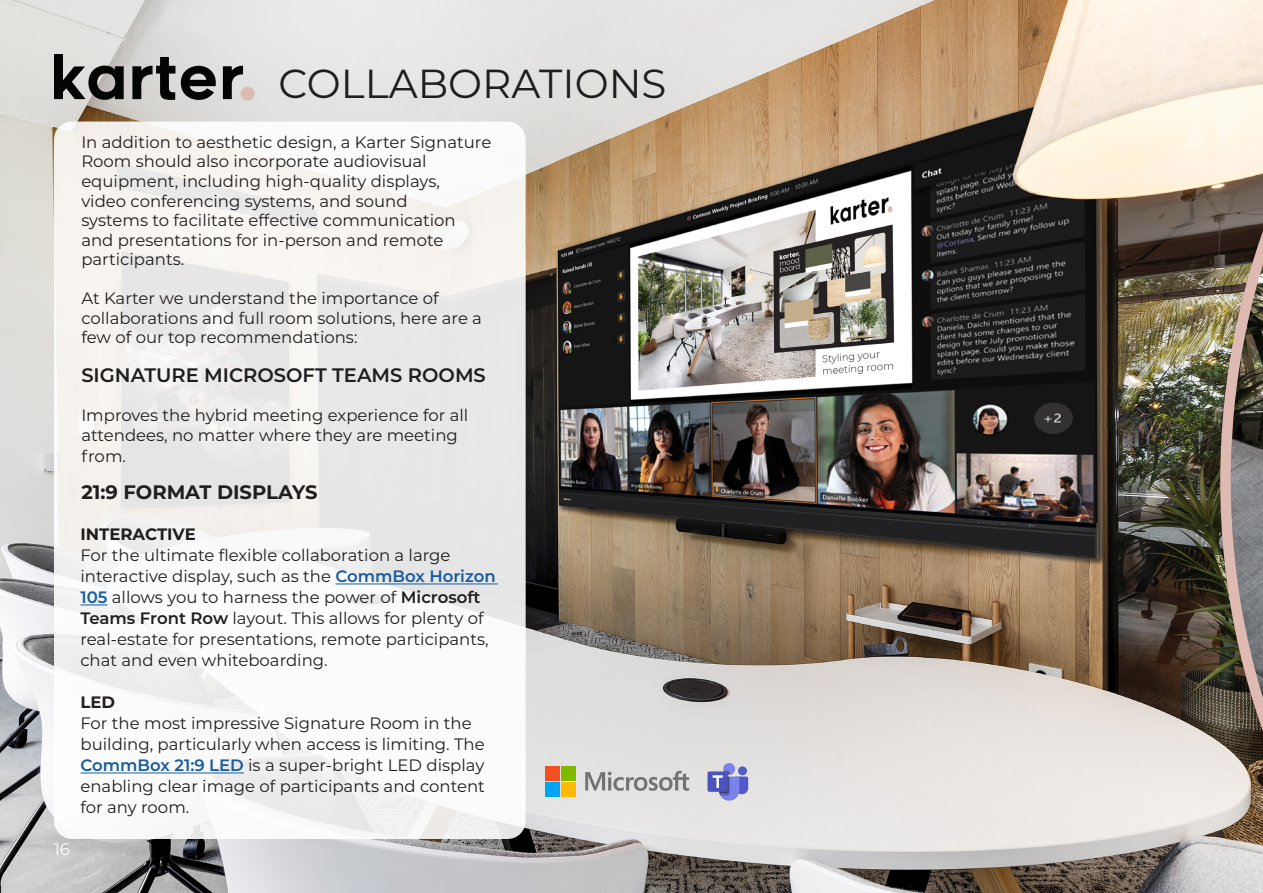
<style>
.page{position:relative;width:1263px;height:893px;background:#fff}
.page>*{position:absolute;margin:0;border:0;box-sizing:border-box;transform-origin:0 0}
.t1{font:40.5px "Montserrat";color:#201d1e}
.Normal_Para{font:600 19.5px "Montserrat";color:#201d1e}
.t2{font:700 19.5px "Montserrat";color:#201d1e}
.Normal_Para-2{font:16.5px/21px "Montserrat";color:#201d1e}
.Normal_Para-3{font:700 16.5px "Montserrat";color:#231f20}
.Normal_Para-4{font:16.5px "Montserrat";color:#fff}
.s1{font-weight:700}
.s2{font-weight:600;color:#175d9e}
.s3{font-weight:600}
</style>
<div class="page">
<img style="left:0;top:0;width:1220px;height:893px">
<svg style="left:54px;top:54px;width:70px;height:46px;background:#70706e"></svg>
<svg style="left:132px;top:57px;width:43px;height:43px;background:#71716f"></svg>
<svg style="left:181px;top:66px;width:35px;height:34px"></svg>
<svg style="left:223px;top:66px;width:20px;height:33px"></svg>
<div style="left:241px;top:87px;width:14px;height:14px;background:#dbbbb3;border-radius:50%"></div>
<svg style="left:54px;top:122px;width:472px;height:717px"></svg>
<hr style="left:335px;top:583px;width:163px;height:1px;background:#175d9e">
<svg style="left:80px;top:604px;width:28px;height:1px"></svg>
<hr style="left:80px;top:772px;width:164px;height:1px;background:#175d9e">
<img style="left:1220px;top:0;width:43px;height:893px">
<div style="left:723px;top:763px;width:12px;height:12px;background:#7b83eb;border-radius:50%"></div>
<div style="left:738px;top:766px;width:9px;height:9px;background:#5059c9;border-radius:50%"></div>
<div style="left:707px;top:771px;width:21px;height:21px;background:#4b53bc;border-radius:2px"></div>
<svg style="left:713px;top:770px;width:35px;height:31px"></svg>
<svg style="left:585px;top:771px;width:104px;height:20px;background:#b7b6b6"></svg>
<div style="left:545px;top:766px;width:15px;height:14px;background:#f25022"></div>
<div style="left:561px;top:766px;width:15px;height:14px;background:#7fba00"></div>
<div style="left:545px;top:782px;width:15px;height:15px;background:#00a4ef"></div>
<div style="left:561px;top:782px;width:15px;height:15px;background:#ffb900"></div>
<p class="t1" style="left:278px;top:56px;width:390px">COLLABORATIONS</p>
<p class="Normal_Para-2" style="left:81px;top:132px;width:411px;line-height:19.5px">In addition to aesthetic design, a Karter Signature Room should also incorporate audiovisual equipment, including high-quality displays,<br>video conferencing systems, and sound<br>systems to facilitate effective communication and presentations for in-person and remote participants.</p>
<p class="Normal_Para-2" style="left:81px;top:288px;width:402px;line-height:19.5px">At Karter we understand the importance of collaborations and full room solutions, here are a few of our top recommendations:</p>
<p class="Normal_Para" style="left:81px;top:361px;width:406px">SIGNATURE MICROSOFT TEAMS ROOMS</p>
<p class="Normal_Para-2" style="left:81px;top:405px;width:388px;line-height:19.5px">Improves the hybrid meeting experience for all attendees, no matter where they are meeting</p>
<p class="Normal_Para-2" style="left:81px;top:445px;width:46px">from.</p>
<p class="t2" style="left:81px;top:478px;width:238px">21:9 FORMAT DISPLAYS</p>
<p class="Normal_Para-4" style="left:54px;top:838px;width:18px">16</p>
<p class="Normal_Para-2" style="left:80px;top:523px;width:417px"><span class="s1">INTERACTIVE<br></span>For the ultimate flexible collaboration a large interactive display, such as the <span class="s2">CommBox Horizon 105</span> allows you to harness the power of <span class="s3">Microsoft Teams Front Row</span> layout. This allows for plenty of real-estate for presentations, remote participants, chat and even whiteboarding.</p>
<p class="Normal_Para-3" style="left:80px;top:691px;width:36px">LED</p>
<p class="Normal_Para-2" style="left:80px;top:712px;width:406px">For the most impressive Signature Room in the building, particularly when access is limiting. The <span class="s2">CommBox 21:9 LED</span> is a super-bright LED display enabling clear image of participants and content for any room.</p>
</div>
